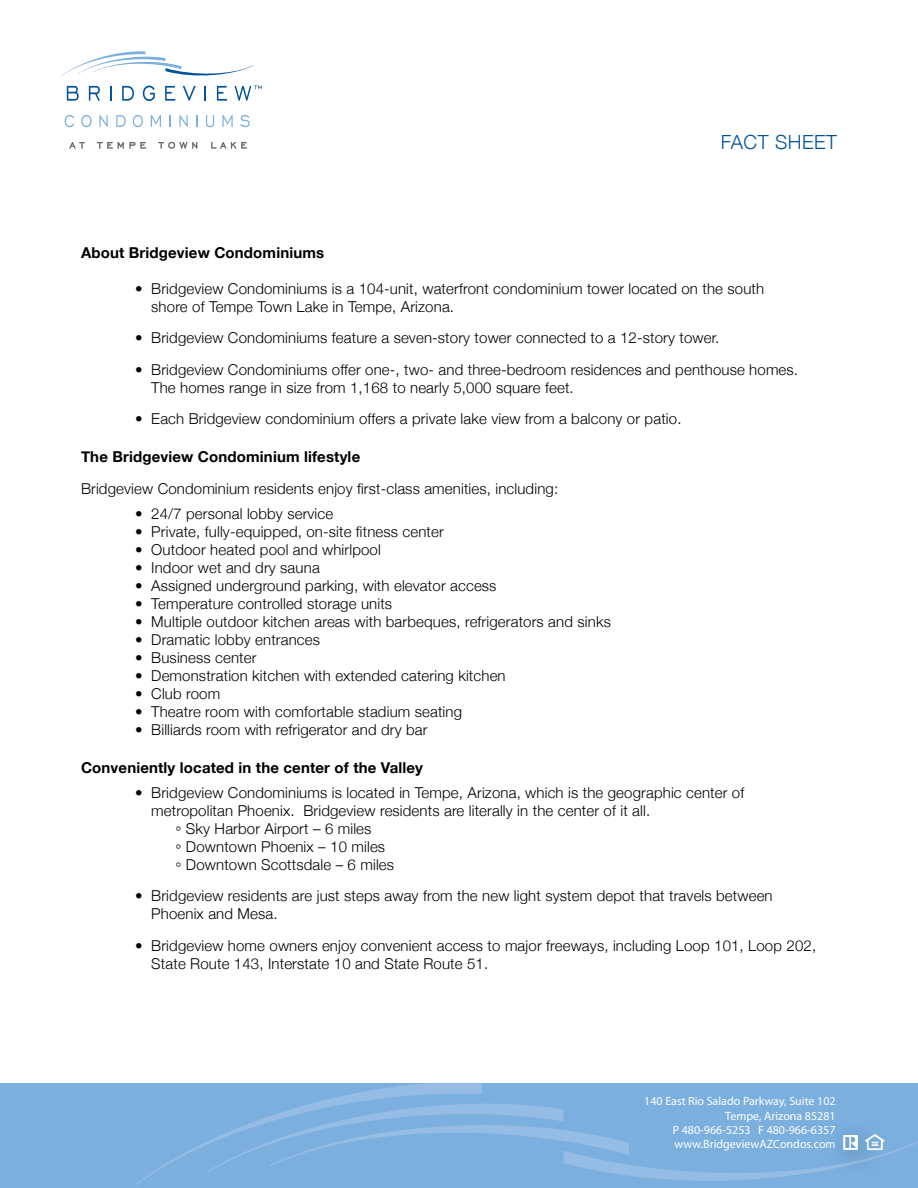
<style>
.page{position:relative;width:918px;height:1188px;background:#fff}
.page>*{position:absolute;margin:0;border:0;box-sizing:border-box;transform-origin:0 0}
.t1{font:300 19.5px "Helvetica Neue";color:#00529c}
.t2{font:300 15px/18px "Helvetica Neue";letter-spacing:.01em;color:#000}
.t3{font:700 15px "Helvetica Neue";letter-spacing:.01em;color:#000}
.t4{font:500 condensed 12px/14.4px "Univers";color:#fff;text-align:right}
</style>
<div class="page">
<div style="left:0;top:1083px;width:918px;height:105px;background:#7bafde"></div>
<svg style="left:61px;top:51px;width:192px;height:26px"></svg>
<svg style="left:67px;top:86px;width:12px;height:15px"></svg>
<svg style="left:89px;top:86px;width:11px;height:15px"></svg>
<svg style="left:110px;top:86px;width:1px;height:15px"></svg>
<svg style="left:122px;top:86px;width:12px;height:15px"></svg>
<svg style="left:143px;top:86px;width:12px;height:15px"></svg>
<svg style="left:165px;top:86px;width:10px;height:15px"></svg>
<svg style="left:183px;top:86px;width:13px;height:15px"></svg>
<svg style="left:205px;top:86px;width:1px;height:15px"></svg>
<svg style="left:217px;top:86px;width:10px;height:15px"></svg>
<svg style="left:65px;top:115px;width:9px;height:12px"></svg>
<svg style="left:81px;top:115px;width:11px;height:12px"></svg>
<svg style="left:99px;top:115px;width:9px;height:12px"></svg>
<svg style="left:116px;top:115px;width:10px;height:12px"></svg>
<svg style="left:133px;top:115px;width:10px;height:12px"></svg>
<svg style="left:151px;top:115px;width:10px;height:12px"></svg>
<svg style="left:170px;top:115px;width:1px;height:12px"></svg>
<svg style="left:179px;top:115px;width:9px;height:12px"></svg>
<svg style="left:196px;top:115px;width:2px;height:12px"></svg>
<svg style="left:206px;top:115px;width:8px;height:12px"></svg>
<svg style="left:222px;top:115px;width:11px;height:12px"></svg>
<svg style="left:240px;top:115px;width:10px;height:12px"></svg>
<svg style="left:235px;top:85px;width:27px;height:16px"></svg>
<svg style="left:69px;top:142px;width:16px;height:7px"></svg>
<svg style="left:97px;top:142px;width:49px;height:7px"></svg>
<svg style="left:158px;top:142px;width:39px;height:7px"></svg>
<svg style="left:211px;top:142px;width:36px;height:7px"></svg>
<svg style="left:135px;top:1083px;width:783px;height:104px;background:#7eb0de"></svg>
<h1 class="t1" style="left:721px;top:130px;width:24px">Fact</h1>
<h1 class="t1" style="left:775px;top:130px;width:26px">Sheet</h1>
<p class="t3" style="left:81px;top:243px;width:245px">About Bridgeview Condominiums</p>
<p class="t2" style="left:151px;top:279px;width:614px;text-indent:-16px">• Bridgeview Condominiums is a 104-unit, waterfront condominium tower located on the south shore of Tempe Town Lake in Tempe, Arizona.</p>
<p class="t2" style="left:135px;top:328px;width:586px">• Bridgeview Condominiums feature a seven-story tower connected to a 12-story tower.</p>
<p class="t2" style="left:151px;top:360px;width:648px;text-indent:-16px">• Bridgeview Condominiums offer one-, two- and three-bedroom residences and penthouse homes.<br>The homes range in size from 1,168 to nearly 5,000 square feet.</p>
<p class="t2" style="left:135px;top:409px;width:548px">• Each Bridgeview condominium offers a private lake view from a balcony or patio.</p>
<p class="t3" style="left:81px;top:448px;width:281px">The Bridgeview Condominium lifestyle</p>
<p class="t2" style="left:81px;top:479px;width:479px">Bridgeview Condominium residents enjoy first-class amenities, including:</p>
<p class="t2" style="left:135px;top:504px;width:200px">• 24/7 personal lobby service</p>
<p class="t2" style="left:135px;top:522px;width:310px">• Private, fully-equipped, on-site fitness center</p>
<p class="t2" style="left:135px;top:540px;width:247px">• Outdoor heated pool and whirlpool</p>
<p class="t2" style="left:135px;top:558px;width:186px">• Indoor wet and dry sauna</p>
<p class="t2" style="left:135px;top:576px;width:363px">• Assigned underground parking, with elevator access</p>
<p class="t2" style="left:135px;top:594px;width:259px">• Temperature controlled storage units</p>
<p class="t2" style="left:135px;top:612px;width:477px">• Multiple outdoor kitchen areas with barbeques, refrigerators and sinks</p>
<p class="t2" style="left:135px;top:630px;width:187px">• Dramatic lobby entrances</p>
<p class="t2" style="left:135px;top:648px;width:123px">• Business center</p>
<p class="t2" style="left:135px;top:666px;width:372px">• Demonstration kitchen with extended catering kitchen</p>
<p class="t2" style="left:135px;top:684px;width:87px">• Club room</p>
<p class="t2" style="left:135px;top:702px;width:329px">• Theatre room with comfortable stadium seating</p>
<p class="t2" style="left:135px;top:720px;width:294px">• Billiards room with refrigerator and dry bar</p>
<p class="t3" style="left:81px;top:758px;width:344px">Conveniently located in the center of the Valley</p>
<p class="t2" style="left:135px;top:783px;width:611px">• Bridgeview Condominiums is located in Tempe, Arizona, which is the geographic center of</p>
<p class="t2" style="left:151px;top:801px;width:500px">metropolitan Phoenix. Bridgeview residents are literally in the center of it all.</p>
<p class="t2" style="left:176px;top:819px;width:197px">° Sky Harbor Airport – 6 miles</p>
<p class="t2" style="left:176px;top:837px;width:211px">° Downtown Phoenix – 10 miles</p>
<p class="t2" style="left:176px;top:855px;width:220px">° Downtown Scottsdale – 6 miles</p>
<p class="t2" style="left:151px;top:886px;width:623px;text-indent:-16px">• Bridgeview residents are just steps away from the new light system depot that travels between<br>Phoenix and Mesa.</p>
<p class="t2" style="left:151px;top:936px;width:666px;text-indent:-16px">• Bridgeview home owners enjoy convenient access to major freeways, including Loop 101, Loop 202,<br>State Route 143, Interstate 10 and State Route 51.</p>
<p class="t4" style="left:644px;top:1094px;width:193px">140 East Rio Salado Parkway, Suite 102<br>Tempe, Arizona 85281<br>P 480-966-5253 F 480-966-6357 www.BridgeviewAZCondos.com</p>
</div>
